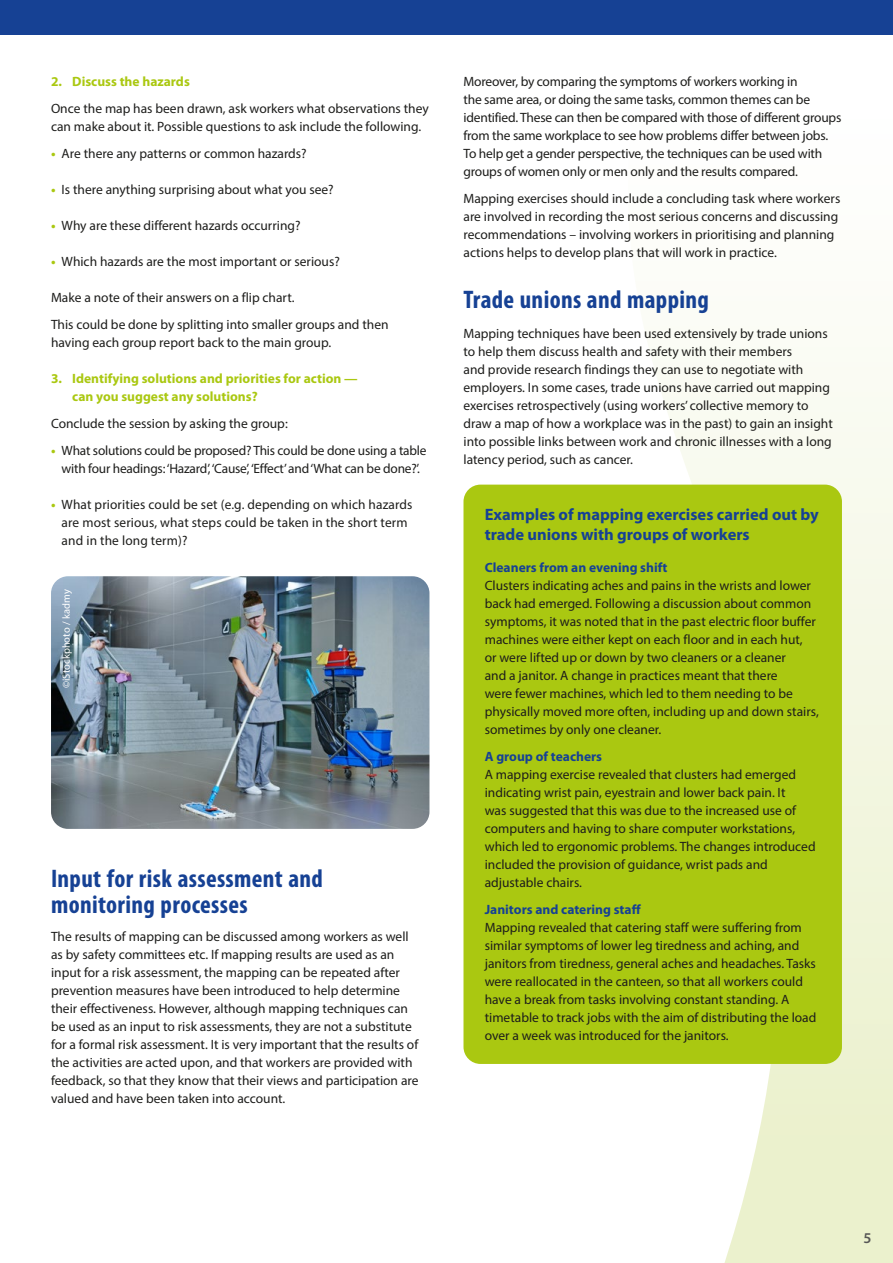
<style>
.page{position:relative;width:893px;height:1263px;background:#fff}
.page>*{position:absolute;margin:0;border:0;box-sizing:border-box;transform-origin:0 0}
.t1{font:700 condensed 25.5px/25.5px "Myriad Pro";letter-spacing:.015em;color:#164194}
.t2{font:700 16.5px/19.8px "Myriad Pro";color:#164194}
.t3{font:600 15px "Myriad Pro";color:#575756}
.t4{font:13.5px/18px "Myriad Pro";color:#1d1d1b}
.t5{font:700 13.5px/18px "Myriad Pro";color:#aac811}
.t6{font:700 13.5px "Myriad Pro";color:#164194}
.t7{font:10.5px "Myriad Pro";color:#fff}
.s1{font-weight:700;color:#aac811}
</style>
<div class="page">
<svg style="left:615px;top:347px;width:278px;height:916px"></svg>
<img style="left:51px;top:576px;width:378px;height:253px">
<div style="left:463px;top:485px;width:379px;height:579px;background:#aac811;border-radius:17px"></div>
<div style="left:0;top:0;width:893px;height:35px;background:#164194"></div>
<p class="t5" style="left:51px;top:73px;width:140px">2. Discuss the hazards</p>
<p class="t4" style="left:51px;top:99px;width:379px">Once the map has been drawn, ask workers what observations they can make about it. Possible questions to ask include the following.</p>
<p class="t4" style="left:51px;top:144px;width:257px"><span class="s1">•</span> Are there any patterns or common hazards?</p>
<p class="t4" style="left:51px;top:180px;width:284px"><span class="s1">•</span> Is there anything surprising about what you see?</p>
<p class="t4" style="left:51px;top:216px;width:251px"><span class="s1">•</span> Why are these different hazards occurring?</p>
<p class="t4" style="left:51px;top:252px;width:290px"><span class="s1">•</span> Which hazards are the most important or serious?</p>
<p class="t4" style="left:51px;top:284px;width:339px;line-height:27px">Make a note of their answers on a flip chart.<br>This could be done by splitting into smaller groups and then</p>
<p class="t4" style="left:51px;top:333px;width:282px">having each group report back to the main group.</p>
<p class="t5" style="left:72px;top:370px;width:287px;text-indent:-21px">3. Identifying solutions and priorities for action — can you suggest any solutions?</p>
<p class="t4" style="left:51px;top:414px;width:238px">Conclude the session by asking the group:</p>
<p class="t4" style="left:51px;top:441px;width:377px;text-align:center"><span class="s1">•</span> What solutions could be proposed? This could be done using a table with four headings: ‘Hazard’, ‘Cause’, ‘Effect’ and ‘What can be done?’.</p>
<p class="t4" style="left:62px;top:495px;width:352px;text-indent:-11px"><span class="s1">•</span> What priorities could be set (e.g. depending on which hazards are most serious, what steps could be taken in the short term and in the long term)?</p>
<p class="t7" style="left:60px;top:688px;width:101px;rotate:-90deg">©iStockphoto / kadmy</p>
<h1 class="t1" style="left:51px;top:865px;width:273px">Input for risk assessment and monitoring processes</h1>
<p class="t4" style="left:51px;top:927px;width:369px">The results of mapping can be discussed among workers as well as by safety committees etc. If mapping results are used as an input for a risk assessment, the mapping can be repeated after prevention measures have been introduced to help determine their effectiveness. However, although mapping techniques can be used as an input to risk assessments, they are not a substitute for a formal risk assessment. It is very important that the results of the activities are acted upon, and that workers are provided with feedback, so that they know that their views and participation are valued and have been taken into account.</p>
<p class="t4" style="left:463px;top:72px;width:379px">Moreover, by comparing the symptoms of workers working in<br>the same area, or doing the same tasks, common themes can be identified. These can then be compared with those of different groups from the same workplace to see how problems differ between jobs.<br>To help get a gender perspective, the techniques can be used with groups of women only or men only and the results compared.</p>
<p class="t4" style="left:463px;top:189px;width:378px">Mapping exercises should include a concluding task where workers are involved in recording the most serious concerns and discussing recommendations – involving workers in prioritising and planning actions helps to develop plans that will work in practice.</p>
<h1 class="t1" style="left:463px;top:286px;width:247px">Trade unions and mapping</h1>
<p class="t4" style="left:463px;top:324px;width:371px">Mapping techniques have been used extensively by trade unions to help them discuss health and safety with their members<br>and provide research findings they can use to negotiate with employers. In some cases, trade unions have carried out mapping exercises retrospectively (using workers’ collective memory to draw a map of how a workplace was in the past) to gain an insight into possible links between work and chronic illnesses with a long latency period, such as cancer.</p>
<p class="t2" style="left:485px;top:504px;width:336px">Examples of mapping exercises carried out by trade unions with groups of workers</p>
<p class="t6" style="left:485px;top:560px;width:184px">Cleaners from an evening shift</p>
<p class="t4" style="left:485px;top:576px;width:336px">Clusters indicating aches and pains in the wrists and lower back had emerged. Following a discussion about common symptoms, it was noted that in the past electric floor buffer machines were either kept on each floor and in each hut,<br>or were lifted up or down by two cleaners or a cleaner<br>and a janitor. A change in practices meant that there<br>were fewer machines, which led to them needing to be physically moved more often, including up and down stairs, sometimes by only one cleaner.</p>
<p class="t6" style="left:485px;top:749px;width:119px">A group of teachers</p>
<p class="t4" style="left:485px;top:765px;width:332px">A mapping exercise revealed that clusters had emerged indicating wrist pain, eyestrain and lower back pain. It<br>was suggested that this was due to the increased use of computers and having to share computer workstations, which led to ergonomic problems. The changes introduced included the provision of guidance, wrist pads and adjustable chairs.</p>
<p class="t6" style="left:485px;top:902px;width:158px">Janitors and catering staff</p>
<p class="t4" style="left:485px;top:918px;width:333px">Mapping revealed that catering staff were suffering from similar symptoms of lower leg tiredness and aching, and janitors from tiredness, general aches and headaches. Tasks were reallocated in the canteen, so that all workers could have a break from tasks involving constant standing. A timetable to track jobs with the aim of distributing the load over a week was introduced for the janitors.</p>
<p class="t3" style="left:863px;top:1228px;width:10px">5</p>
</div>
